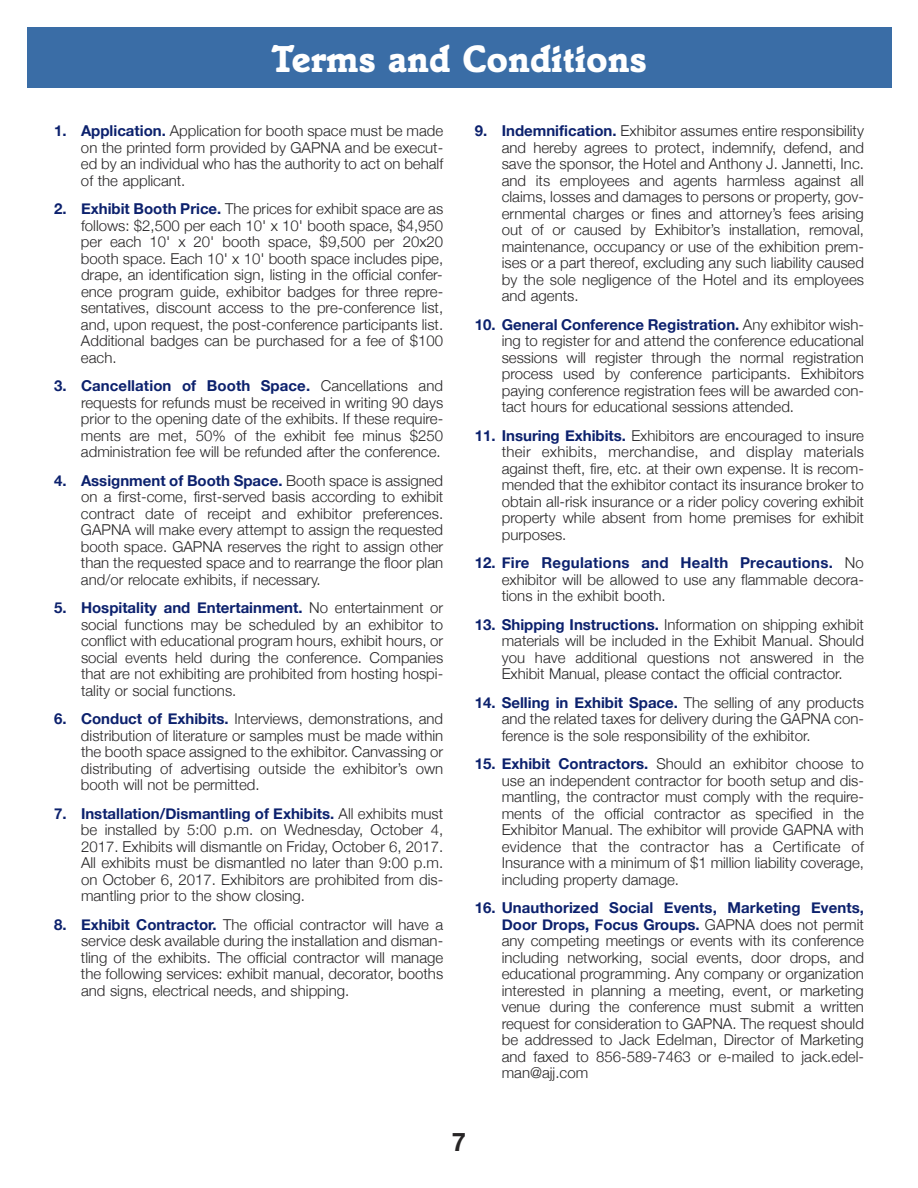
<style>
.page{position:relative;width:918px;height:1188px;background:#fff}
.page>*{position:absolute;margin:0;border:0;box-sizing:border-box;transform-origin:0 0}
.t1{font:700 39px "Italia";color:#fff}
.t2{font:700 25.5px "Helvetica Neue";color:#272526}
.t3{font:300 15px/16.5px "Helvetica Neue";color:#272526;text-align:justify}
.s1{font-weight:700;color:#0c216d}
</style>
<div class="page">
<div style="left:27px;top:27px;width:864px;height:61px;background:#3a6da6"></div>
<h1 class="t1" style="left:271px;top:45px;width:377px">Terms and Conditions</h1>
<p class="t3" style="left:81px;top:123px;width:364px;text-indent:-27px"><span class="s1">1. Application.</span> Application for booth space must be made on the printed form provided by GAPNA and be execut&shy;ed by an individual who has the authority to act on behalf of the applicant.</p>
<p class="t3" style="left:81px;top:201px;width:364px;text-indent:-27px"><span class="s1">2. Exhibit Booth Price.</span> The prices for exhibit space are as follows: $2,500 per each 10' x 10' booth space, $4,950 per each 10' x 20' booth space, $9,500 per 20x20 booth space. Each 10' x 10' booth space includes pipe, drape, an identification sign, listing in the official confer&shy;ence program guide, exhibitor badges for three repre&shy;sentatives, discount access to the pre-conference list, and, upon request, the post-conference participants list.<br>Additional badges can be purchased for a fee of $100 each.</p>
<p class="t3" style="left:81px;top:378px;width:364px;text-indent:-27px"><span class="s1">3. Cancellation of Booth Space.</span> Cancellations and requests for refunds must be received in writing 90 days prior to the opening date of the exhibits. If these require&shy;ments are met, 50% of the exhibit fee minus $250 administration fee will be refunded after the conference.</p>
<p class="t3" style="left:81px;top:472px;width:364px;text-indent:-27px"><span class="s1">4. Assignment of Booth Space.</span> Booth space is assigned on a first-come, first-served basis according to exhibit contract date of receipt and exhibitor preferences.<br>GAPNA will make every attempt to assign the requested booth space. GAPNA reserves the right to assign other than the requested space and to rearrange the floor plan and/or relocate exhibits, if necessary.</p>
<p class="t3" style="left:81px;top:600px;width:364px;text-indent:-27px"><span class="s1">5. Hospitality and Entertainment.</span> No entertainment or social functions may be scheduled by an exhibitor to conflict with educational program hours, exhibit hours, or social events held during the conference. Companies that are not exhibiting are prohibited from hosting hospi&shy;tality or social functions.</p>
<p class="t3" style="left:81px;top:711px;width:364px;text-indent:-27px"><span class="s1">6. Conduct of Exhibits.</span> Interviews, demonstrations, and distribution of literature or samples must be made within the booth space assigned to the exhibitor. Canvassing or distributing of advertising outside the exhibitor’s own booth will not be permitted.</p>
<p class="t3" style="left:81px;top:805px;width:364px;text-indent:-27px"><span class="s1">7. Installation/Dismantling of Exhibits.</span> All exhibits must be installed by 5:00 p.m. on Wednesday, October 4, 2017. Exhibits will dismantle on Friday, October 6, 2017.<br>All exhibits must be dismantled no later than 9:00 p.m. on October 6, 2017. Exhibitors are prohibited from dis&shy;mantling prior to the show closing.</p>
<p class="t3" style="left:81px;top:916px;width:364px;text-indent:-27px"><span class="s1">8. Exhibit Contractor.</span> The official contractor will have a service desk available during the installation and disman&shy;tling of the exhibits. The official contractor will manage the following services: exhibit manual, decorator, booths and signs, electrical needs, and shipping.</p>
<p class="t3" style="left:502px;top:123px;width:364px;text-indent:-27px"><span class="s1">9. Indemnification.</span> Exhibitor assumes entire responsibility and hereby agrees to protect, indemnify, defend, and save the sponsor, the Hotel and Anthony J. Jannetti, Inc. and its employees and agents harmless against all claims, losses and damages to persons or property, gov&shy;ernmental charges or fines and attorney’s fees arising out of or caused by Exhibitor’s installation, removal, maintenance, occupancy or use of the exhibition prem&shy;ises or a part thereof, excluding any such liability caused by the sole negligence of the Hotel and its employees and agents.</p>
<p class="t3" style="left:502px;top:316px;width:364px;text-indent:-27px"><span class="s1">10. General Conference Registration.</span> Any exhibitor wish&shy;ing to register for and attend the conference educational sessions will register through the normal registration process used by conference participants. Exhibitors paying conference registration fees will be awarded con&shy;tact hours for educational sessions attended.</p>
<p class="t3" style="left:502px;top:427px;width:364px;text-indent:-27px"><span class="s1">11. Insuring Exhibits.</span> Exhibitors are encouraged to insure their exhibits, merchandise, and display materials against theft, fire, etc. at their own expense. It is recom&shy;mended that the exhibitor contact its insurance broker to obtain all-risk insurance or a rider policy covering exhibit property while absent from home premises for exhibit purposes.</p>
<p class="t3" style="left:502px;top:555px;width:364px;text-indent:-27px"><span class="s1">12. Fire Regulations and Health Precautions.</span> No exhibitor will be allowed to use any flammable decora&shy;tions in the exhibit booth.</p>
<p class="t3" style="left:502px;top:616px;width:364px;text-indent:-27px"><span class="s1">13. Shipping Instructions.</span> Information on shipping exhibit materials will be included in the Exhibit Manual. Should you have additional questions not answered in the Exhibit Manual, please contact the official contractor.</p>
<p class="t3" style="left:502px;top:694px;width:364px;text-indent:-27px"><span class="s1">14. Selling in Exhibit Space.</span> The selling of any products and the related taxes for delivery during the GAPNA con&shy;ference is the sole responsibility of the exhibitor.</p>
<p class="t3" style="left:502px;top:756px;width:364px;text-indent:-27px"><span class="s1">15. Exhibit Contractors.</span> Should an exhibitor choose to use an independent contractor for booth setup and dis&shy;mantling, the contractor must comply with the require&shy;ments of the official contractor as specified in the Exhibitor Manual. The exhibitor will provide GAPNA with evidence that the contractor has a Certificate of Insurance with a minimum of $1 million liability coverage, including property damage.</p>
<p class="t3" style="left:502px;top:900px;width:364px;text-indent:-27px"><span class="s1">16. Unauthorized Social Events, Marketing Events, Door Drops, Focus Groups.</span> GAPNA does not permit any competing meetings or events with its conference including networking, social events, door drops, and educational programming. Any company or organization interested in planning a meeting, event, or marketing venue during the conference must submit a written request for consideration to GAPNA. The request should be addressed to Jack Edelman, Director of Marketing and faxed to 856-589-7463 or e-mailed to jack.edel&shy;man@ajj.com</p>
<h2 class="t2" style="left:452px;top:1126px;width:16px">7</h2>
</div>
